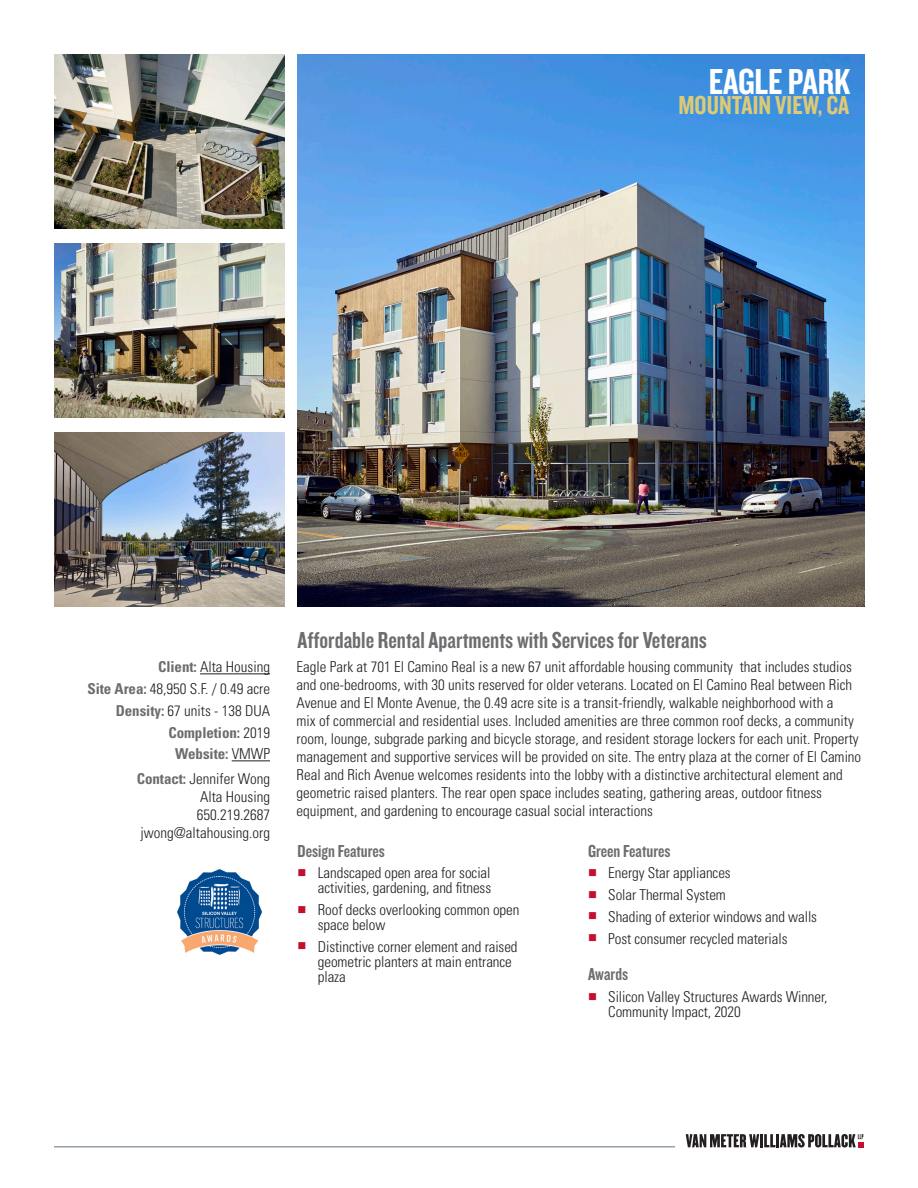
<style>
.page{position:relative;width:918px;height:1188px;background:#fff}
.page>*{position:absolute;margin:0;border:0;box-sizing:border-box;transform-origin:0 0}
.t1{font:37.5px "Knockout 49 Liteweight";letter-spacing:-.005em;color:#fff}
.t2{font:27px "Knockout 49 Liteweight";color:#ddca75}
.t3{font:24px "Knockout 49 Liteweight";color:#6c6d70}
.t4{font:18px "Knockout 49 Liteweight";color:#6c6d70}
.t5{font:300 condensed 15px/18px "Univers LT Std";color:#231f20}
.s1{font-weight:700;color:#6c6d70}
.s2{color:#c3102f}
</style>
<div class="page">
<svg style="left:686px;top:1134px;width:177px;height:14px"></svg>
<img style="left:298px;top:54px;width:566px;height:553px">
<img style="left:54px;top:432px;width:230px;height:175px">
<img style="left:54px;top:243px;width:230px;height:175px">
<img style="left:54px;top:54px;width:230px;height:175px">
<img style="left:177px;top:869px;width:85px;height:86px">
<hr style="left:200px;top:673px;width:70px;height:1px;background:#231f20">
<hr style="left:232px;top:760px;width:38px;height:1px;background:#231f20">
<hr style="left:54px;top:1146px;width:621px;height:2px;background:#94a0a9">
<h1 class="t1" style="left:709px;top:58px;width:143px">EAGLE PARK</h1>
<h2 class="t2" style="left:678px;top:87px;width:172px">MOUNTAIN VIEW, CA</h2>
<p class="t5" style="left:87px;top:656px;width:184px;line-height:21.8px;text-align:right"><span class="s1">Client:</span> Alta Housing<br><span class="s1">Site Area:</span> 48,950 S.F. / 0.49 acre<br><span class="s1">Density:</span> 67 units - 138 DUA<br><span class="s1">Completion:</span> 2019<br><span class="s1">Website:</span> VMWP</p>
<p class="t5" style="left:137px;top:770px;width:135px;text-align:right"><span class="s1">Contact:</span> Jennifer Wong<br>Alta Housing<br>650.219.2687 jwong@altahousing.org</p>
<h3 class="t3" style="left:298px;top:625px;width:411px">Affordable Rental Apartments with Services for Veterans</h3>
<p class="t5" style="left:297px;top:658px;width:566px">Eagle Park at 701 El Camino Real is a new 67 unit affordable housing community that includes studios and one-bedrooms, with 30 units reserved for older veterans. Located on El Camino Real between Rich Avenue and El Monte Avenue, the 0.49 acre site is a transit-friendly, walkable neighborhood with a<br>mix of commercial and residential uses. Included amenities are three common roof decks, a community room, lounge, subgrade parking and bicycle storage, and resident storage lockers for each unit. Property management and supportive services will be provided on site. The entry plaza at the corner of El Camino Real and Rich Avenue welcomes residents into the lobby with a distinctive architectural element and geometric raised planters. The rear open space includes seating, gathering areas, outdoor fitness equipment, and gardening to encourage casual social interactions</p>
<p class="t4" style="left:298px;top:839px;width:89px">Design Features</p>
<p class="t5" style="left:298px;top:866px;width:195px;line-height:15px;text-align:right"><span class="s2">■</span> Landscaped open area for social activities, gardening, and fitness</p>
<p class="t5" style="left:318px;top:902px;width:203px;line-height:15px;text-indent:-20px"><span class="s2">■</span> Roof decks overlooking common open space below</p>
<p class="t5" style="left:318px;top:939px;width:201px;line-height:15px;text-indent:-20px"><span class="s2">■</span> Distinctive corner element and raised geometric planters at main entrance plaza</p>
<p class="t4" style="left:588px;top:839px;width:84px">Green Features</p>
<p class="t5" style="left:588px;top:864px;width:144px"><span class="s2">■</span> Energy Star appliances</p>
<p class="t5" style="left:588px;top:886px;width:139px"><span class="s2">■</span> Solar Thermal System</p>
<p class="t5" style="left:588px;top:908px;width:231px"><span class="s2">■</span> Shading of exterior windows and walls</p>
<p class="t5" style="left:588px;top:929px;width:201px"><span class="s2">■</span> Post consumer recycled materials</p>
<p class="t4" style="left:588px;top:963px;width:42px">Awards</p>
<p class="t5" style="left:608px;top:989px;width:221px;line-height:15px;text-indent:-20px"><span class="s2">■</span> Silicon Valley Structures Awards Winner,<br>Community Impact, 2020</p>
</div>
